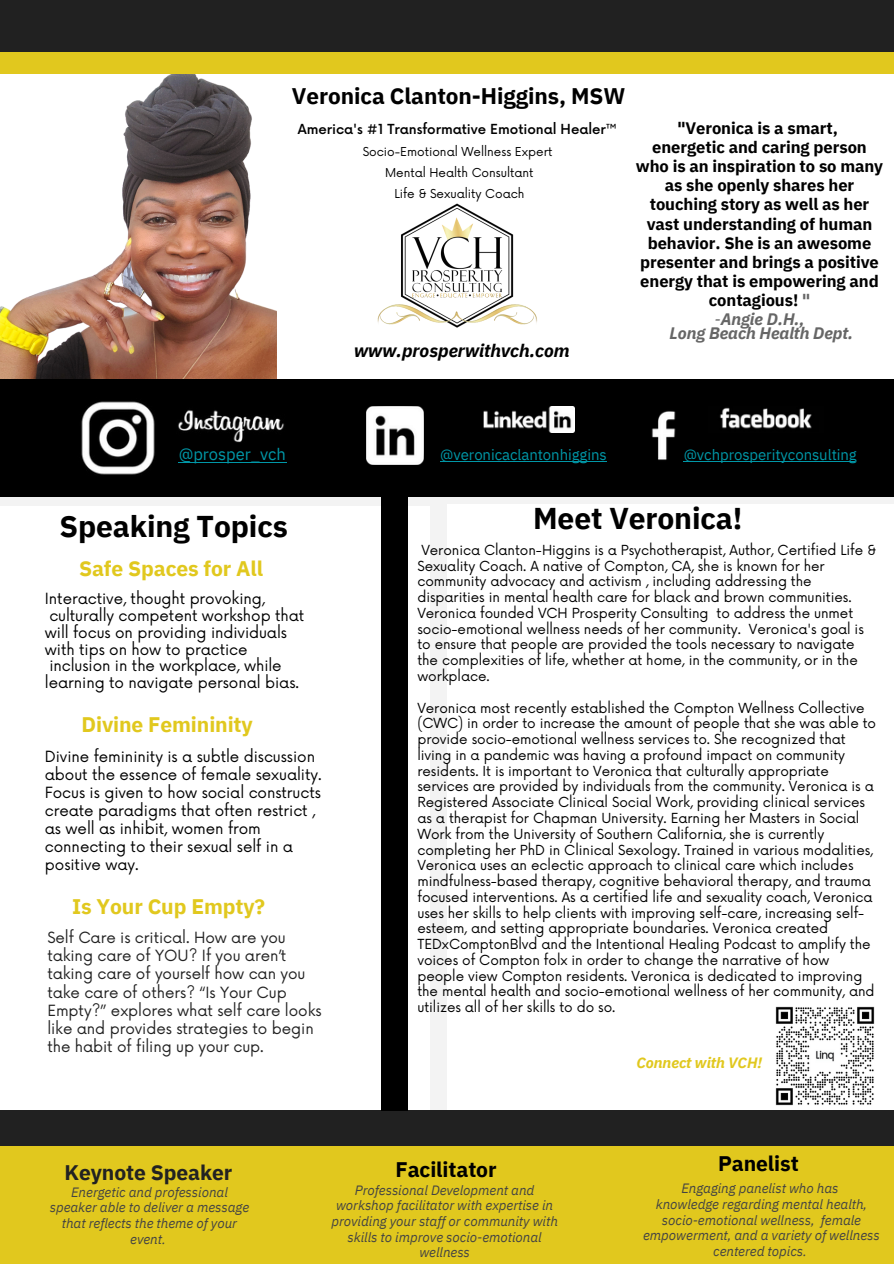
<style>
.page{position:relative;width:894px;height:1264px;background:#fff}
.page>*{position:absolute;margin:0;border:0;box-sizing:border-box;transform-origin:0 0}
.t1{font:700 30px "IBM Plex Sans";letter-spacing:-.005em;color:#000}
.t2{font:700 22.5px "IBM Plex Sans";letter-spacing:-.005em;color:#000}
.t3{font:700 21px "IBM Plex Sans";letter-spacing:-.005em;color:#e1c81e}
.t4{font:700 21px "IBM Plex Sans";letter-spacing:-.005em;color:#000}
.t5{font:700 21px "IBM Plex Sans";letter-spacing:-.005em;color:#222}
.t6{font:italic 700 18px "IBM Plex Sans";letter-spacing:-.005em;color:#000}
.t7{font:700 16.5px/19.2px "IBM Plex Sans";letter-spacing:-.005em;color:#000;text-align:center}
.t8{font:italic 700 16.5px "IBM Plex Sans";letter-spacing:-.005em;color:#666}
.t9{font:16.5px "IBM Plex Sans";letter-spacing:-.005em;color:#0097a7}
.t10{font:15px/18px "Now";letter-spacing:-.005em;color:#000}
.t11{font:15px/18px "Now";letter-spacing:-.005em;color:#222}
.t12{font:15px "IBM Plex Sans";letter-spacing:-.005em;color:#0097a7}
.t13{font:italic 700 15px "IBM Plex Sans";letter-spacing:-.005em;color:#e1c81e}
.t14{font:13.5px/15.8px "Now";letter-spacing:-.005em;color:#000}
.t15{font:italic 13.5px/15.8px "IBM Plex Sans";letter-spacing:-.005em;color:#434343;text-align:center}
.t16{font:500 13.5px "Now";letter-spacing:-.005em;color:#000}
.t17{font:12px/21px "Now";color:#000;text-align:center}
.s1{color:#666}
.s2{font-weight:400;font-style:italic;color:#666}
.s3{font-style:italic;color:#666}
</style>
<div class="page">
<img style="left:0;top:73px;width:276px;height:307px">
<div style="left:0;top:0;width:893px;height:73px;background:#e1c81e"></div>
<div style="left:0;top:0;width:893px;height:52px;background:#212121"></div>
<div style="left:0;top:380px;width:893px;height:117px;background:#000"></div>
<img style="left:81px;top:401px;width:74px;height:74px">
<img style="left:366px;top:407px;width:57px;height:57px">
<img style="left:651px;top:411px;width:25px;height:49px">
<hr style="left:179px;top:462px;width:108px;height:1px;background:#0097a7">
<hr style="left:440px;top:461px;width:166px;height:1px;background:#0097a7">
<hr style="left:683px;top:461px;width:171px;height:1px;background:#0097a7">
<img style="left:178px;top:410px;width:106px;height:33px">
<img style="left:483px;top:407px;width:91px;height:25px">
<img style="left:720px;top:407px;width:92px;height:22px">
<div style="left:0;top:497px;width:893px;height:656px;background:#f3f3f3"></div>
<div style="left:0;top:1110px;width:893px;height:115px;background:#212121"></div>
<div style="left:0;top:1146px;width:893px;height:117px;background:#e1c81e"></div>
<div style="left:0;top:506px;width:429px;height:604px;background:#fff"></div>
<div style="left:447px;top:505px;width:446px;height:532px;background:#fff"></div>
<div style="left:447px;top:947px;width:446px;height:163px;background:#fff"></div>
<img style="left:377px;top:203px;width:160px;height:125px">
<div style="left:381px;top:493px;width:27px;height:617px;background:#000"></div>
<img style="left:775px;top:1006px;width:99px;height:99px">
<h2 class="t2" style="left:292px;top:81px;width:335px">Veronica Clanton-Higgins, MSW</h2>
<p class="t16" style="left:298px;top:121px;width:321px">America's #1 Transformative Emotional Healer™</p>
<p class="t17" style="left:362px;top:141px;width:191px">Socio-Emotional Wellness Expert<br>Mental Health Consultant<br>Life &amp; Sexuality Coach</p>
<h3 class="t6" style="left:354px;top:339px;width:217px">www.prosperwithvch.com</h3>
<p class="t7" style="left:635px;top:118px;width:249px">"Veronica is a smart,<br>energetic and caring person who is an inspiration to so many as she openly shares her touching story as well as her vast understanding of human behavior. She is an awesome presenter and brings a positive energy that is empowering and contagious! <span class="s1">"<br></span><span class="s2">-</span><span class="s3">Angie D.H.,</span></p>
<p class="t8" style="left:669px;top:322px;width:185px">Long Beach Health Dept.</p>
<p class="t9" style="left:179px;top:443px;width:108px">@prosper_vch</p>
<p class="t12" style="left:440px;top:444px;width:168px">@veronicaclantonhiggins</p>
<p class="t12" style="left:683px;top:444px;width:175px">@vchprosperityconsulting</p>
<h1 class="t1" style="left:59px;top:506px;width:230px">Speaking Topics</h1>
<h1 class="t1" style="left:533px;top:498px;width:211px">Meet Veronica!</h1>
<p class="t14" style="left:417px;top:543px;width:460px">Veronica Clanton-Higgins is a Psychotherapist, Author, Certified Life &amp; Sexuality Coach. A native of Compton, CA, she is known for her community advocacy and activism , including addressing the disparities in mental health care for black and brown communities.<br>Veronica founded VCH Prosperity Consulting to address the unmet socio-emotional wellness needs of her community. Veronica's goal is to ensure that people are provided the tools necessary to navigate the complexities of life, whether at home, in the community, or in the workplace.</p>
<p class="t14" style="left:417px;top:700px;width:460px">Veronica most recently established the Compton Wellness Collective (CWC) in order to increase the amount of people that she was able to provide socio-emotional wellness services to. She recognized that living in a pandemic was having a profound impact on community residents. It is important to Veronica that culturally appropriate services are provided by individuals from the community. Veronica is a Registered Associate Clinical Social Work, providing clinical services as a therapist for Chapman University. Earning her Masters in Social Work from the University of Southern California, she is currently completing her PhD in Clinical Sexology. Trained in various modalities, Veronica uses an eclectic approach to clinical care which includes mindfulness-based therapy, cognitive behavioral therapy, and trauma focused interventions. As a certified life and sexuality coach, Veronica uses her skills to help clients with improving self-care, increasing self&shy;esteem, and setting appropriate boundaries. Veronica created TEDxComptonBlvd and the Intentional Healing Podcast to amplify the voices of Compton folx in order to change the narrative of how people view Compton residents. Veronica is dedicated to improving the mental health and socio-emotional wellness of her community, and utilizes all of her skills to do so.</p>
<h3 class="t3" style="left:79px;top:554px;width:186px">Safe Spaces for All</h3>
<p class="t10" style="left:45px;top:590px;width:261px;line-height:17px">Interactive, thought provoking, culturally competent workshop that will focus on providing individuals with tips on how to practice inclusion in the workplace, while learning to navigate personal bias.</p>
<h3 class="t3" style="left:81px;top:711px;width:173px">Divine Femininity</h3>
<p class="t10" style="left:45px;top:748px;width:278px">Divine femininity is a subtle discussion about the essence of female sexuality.<br>Focus is given to how social constructs create paradigms that often restrict , as well as inhibit, women from connecting to their sexual self in a positive way.</p>
<h3 class="t3" style="left:72px;top:892px;width:194px">Is Your Cup Empty?</h3>
<p class="t11" style="left:47px;top:929px;width:276px">Self Care is critical. How are you taking care of YOU? If you aren’t taking care of yourself how can you take care of others? “Is Your Cup Empty?” explores what self care looks like and provides strategies to begin the habit of filing up your cup.</p>
<p class="t13" style="left:636px;top:1053px;width:127px">Connect with VCH!</p>
<h3 class="t4" style="left:395px;top:1155px;width:103px">Facilitator</h3>
<h3 class="t4" style="left:718px;top:1149px;width:82px">Panelist</h3>
<h3 class="t5" style="left:64px;top:1158px;width:169px">Keynote Speaker</h3>
<p class="t15" style="left:643px;top:1180px;width:238px">Engaging panelist who has<br>knowledge regarding mental health, socio-emotional wellness, female empowerment, and a variety of wellness centered topics.</p>
<p class="t15" style="left:50px;top:1183px;width:201px">Energetic and professional speaker able to deliver a message that reflects the theme of your event.</p>
<p class="t15" style="left:331px;top:1181px;width:228px">Professional Development and workshop facilitator with expertise in providing your staff or community with skills to improve socio-emotional wellness</p>
</div>
